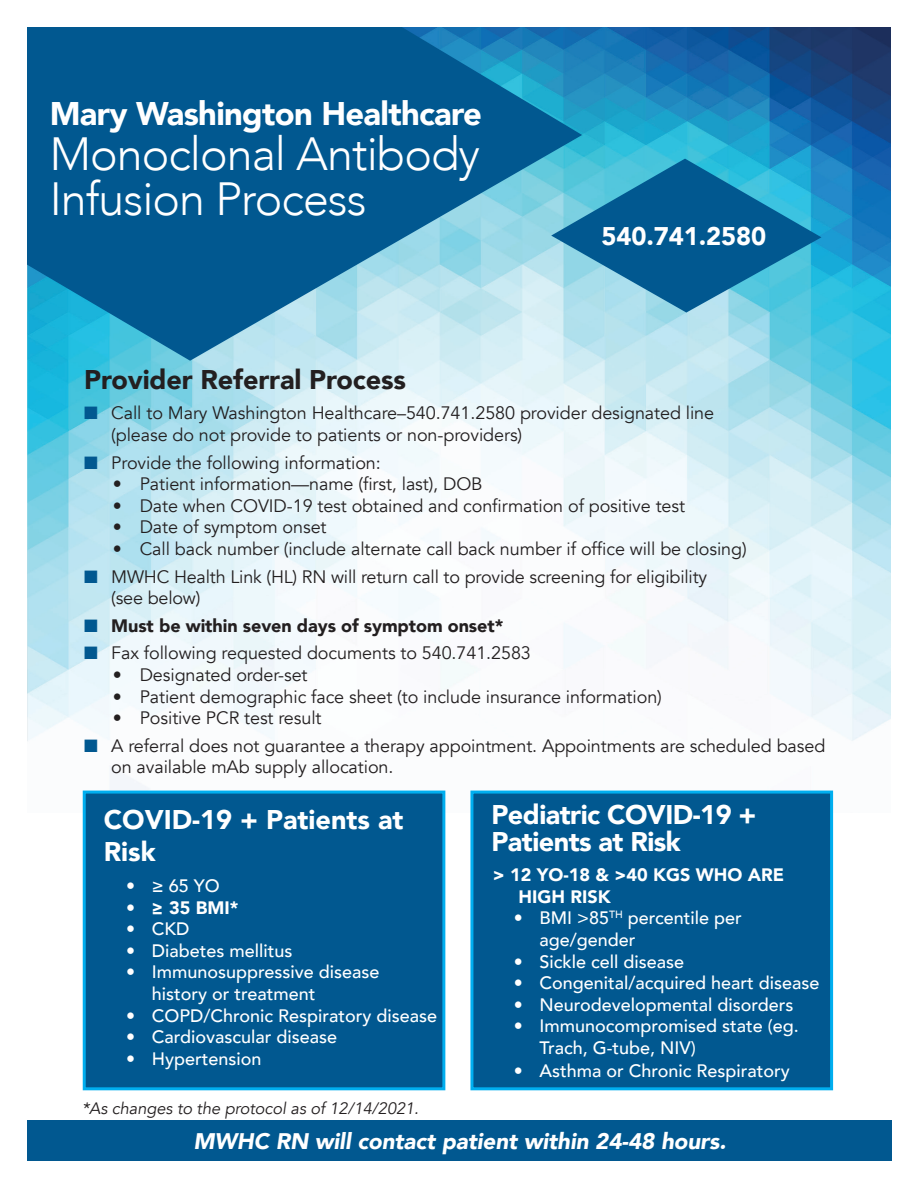
<style>
.page{position:relative;width:918px;height:1188px;background:#fff}
.page>*{position:absolute;margin:0;border:0;box-sizing:border-box;transform-origin:0 0}
.t1{font:300 46.5px/45px "Avenir";letter-spacing:-.02em;color:#fff}
.t2{font:900 32.7px "Avenir";letter-spacing:-.02em;color:#fff}
.t3{font:900 27px/27px "Avenir";letter-spacing:-.02em;color:#fff}
.t4{font:900 27px "Avenir";letter-spacing:-.005em;color:#231f20}
.t5{font:900 27px/32.4px "Avenir";color:#fff}
.t6{font:900 25.5px "Avenir";letter-spacing:-.005em;color:#fff}
.t7{font:italic 900 22.5px "Avenir";letter-spacing:-.005em;color:#fff}
.t8{font:18px/21.6px "Avenir";letter-spacing:-.005em;color:#231f20}
.t9{font:500 18px/21.6px "Avenir";color:#fff}
.t10{font:900 18px "Avenir";letter-spacing:-.005em;color:#231f20}
.t11{font:900 18px/21.6px "Avenir";color:#fff}
.t12{font:italic 16.5px "Avenir";letter-spacing:-.005em;color:#231f20}
.s1{color:#015890}
.s2{font-weight:500}
</style>
<div class="page">
<img style="left:27px;top:27px;width:864px;height:785px">
<div style="left:28px;top:1120px;width:864px;height:41px;background:#015890"></div>
<svg style="left:27px;top:27px;width:555px;height:334px;background:#2a7caa"></svg>
<div style="left:84px;top:792px;width:360px;height:297px;background:#015890"></div>
<div style="left:83px;top:791px;width:362px;height:299px;border:3px solid #00aeef"></div>
<div style="left:472px;top:792px;width:360px;height:297px;background:#015890"></div>
<div style="left:470px;top:791px;width:363px;height:299px;border:3px solid #00aeef"></div>
<svg style="left:551px;top:159px;width:270px;height:154px;background:#3491b8"></svg>
<h2 class="t2" style="left:50px;top:86px;width:434px">Mary Washington Healthcare</h2>
<h1 class="t1" style="left:50px;top:132px;width:432px">Monoclonal Antibody<br>Infusion Process</h1>
<h3 class="t6" style="left:602px;top:215px;width:166px">540.741.2580</h3>
<h3 class="t4" style="left:84px;top:356px;width:323px">Provider Referral Process</h3>
<p class="t8" style="left:111px;top:403px;width:604px;text-indent:-27px"><span class="s1">■</span> Call to Mary Washington Healthcare–540.741.2580 provider designated line (please do not provide to patients or non-providers)</p>
<p class="t8" style="left:84px;top:452px;width:298px"><span class="s1">■</span> Provide the following information:</p>
<p class="t8" style="left:113px;top:474px;width:371px">• Patient information—name (first, last), DOB</p>
<p class="t8" style="left:113px;top:495px;width:574px">• Date when COVID-19 test obtained and confirmation of positive test</p>
<p class="t8" style="left:113px;top:517px;width:215px">• Date of symptom onset</p>
<p class="t8" style="left:113px;top:538px;width:636px">• Call back number (include alternate call back number if office will be closing)</p>
<p class="t8" style="left:111px;top:566px;width:598px;text-indent:-27px"><span class="s1">■</span> MWHC Health Link (HL) RN will return call to provide screening for eligibility (see below)</p>
<p class="t10" style="left:84px;top:610px;width:421px"><span class="s1">■</span> Must be within seven days of symptom onset*</p>
<p class="t8" style="left:84px;top:643px;width:448px"><span class="s1">■</span> Fax following requested documents to 540.741.2583</p>
<p class="t8" style="left:113px;top:664px;width:196px">• Designated order-set</p>
<p class="t8" style="left:113px;top:686px;width:551px">• Patient demographic face sheet (to include insurance information)</p>
<p class="t8" style="left:113px;top:708px;width:210px">• Positive PCR test result</p>
<p class="t8" style="left:111px;top:735px;width:716px;text-indent:-27px"><span class="s1">■</span> A referral does not guarantee a therapy appointment. Appointments are scheduled based on available mAb supply allocation.</p>
<h3 class="t5" style="left:104px;top:803px;width:301px">COVID-19 + Patients at<br>Risk</h3>
<p class="t9" style="left:126px;top:874px;width:95px">• ≥ 65 YO</p>
<p class="t11" style="left:126px;top:896px;width:114px"><span class="s2">•</span> ≥ 35 BMI*</p>
<p class="t9" style="left:126px;top:917px;width:65px">• CKD</p>
<p class="t9" style="left:126px;top:939px;width:168px">• Diabetes mellitus</p>
<p class="t9" style="left:152px;top:960px;width:229px;text-indent:-26px">• Immunosuppressive disease history or treatment</p>
<p class="t9" style="left:126px;top:1004px;width:312px">• COPD/Chronic Respiratory disease</p>
<p class="t9" style="left:126px;top:1025px;width:212px">• Cardiovascular disease</p>
<p class="t9" style="left:126px;top:1047px;width:137px">• Hypertension</p>
<p class="t12" style="left:82px;top:1098px;width:338px">*As changes to the protocol as of 12/14/2021.</p>
<h3 class="t3" style="left:491px;top:800px;width:267px">Pediatric COVID-19 +<br>Patients at Risk</h3>
<p class="t11" style="left:518px;top:864px;width:267px;text-indent:-26px">&gt; 12 YO-18 &amp; &gt;40 KGS WHO ARE<br>HIGH RISK</p>
<p class="t9" style="left:539px;top:906px;width:204px;text-indent:-25px">• BMI &gt;85<sup>TH</sup> percentile per age/gender</p>
<p class="t9" style="left:514px;top:950px;width:172px">• Sickle cell disease</p>
<p class="t9" style="left:514px;top:971px;width:307px">• Congenital/acquired heart disease</p>
<p class="t9" style="left:514px;top:993px;width:281px">• Neurodevelopmental disorders</p>
<p class="t9" style="left:539px;top:1014px;width:261px;text-indent:-26px">• Immunocompromised state (eg.<br>Trach, G-tube, NIV)</p>
<p class="t9" style="left:514px;top:1059px;width:277px">• Asthma or Chronic Respiratory</p>
<p class="t7" style="left:193px;top:1123px;width:534px">MWHC RN will contact patient within 24-48 hours.</p>
</div>
